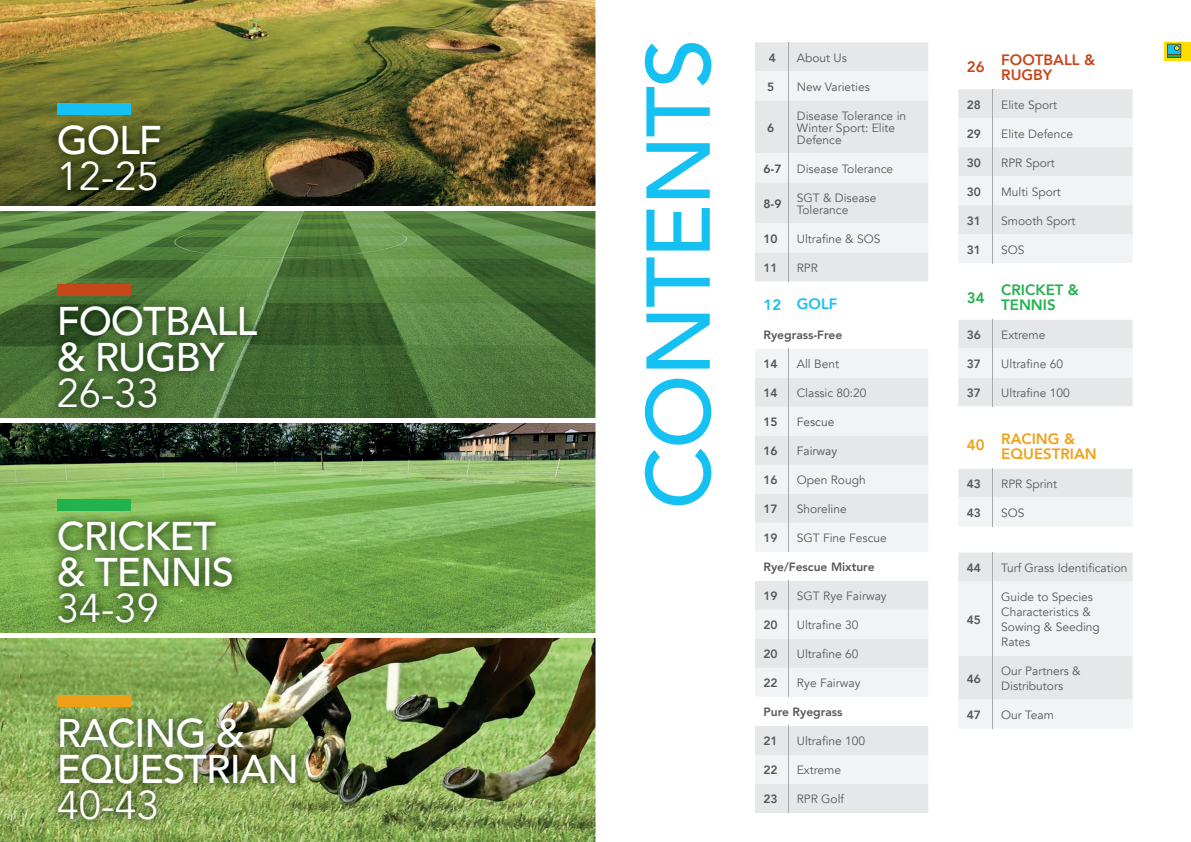
<style>
.page{position:relative;width:1191px;height:842px;background:#fff}
.page>*{position:absolute;margin:0;border:0;box-sizing:border-box;transform-origin:0 0}
.t1{font:500 89.4px "Avenir";letter-spacing:-.025em;color:#15c0f2}
.t2{font:500 40px/36px "Avenir";letter-spacing:-.025em;color:#fff}
.t3{font:40px "Avenir";color:#fff}
.t4{font:800 15px/15px "Avenir";color:#eea118}
.t5{font:800 15px/15px "Avenir";color:#c54619}
.t6{font:800 15px/15px "Avenir";color:#22b24e}
.t7{font:800 15px "Avenir";color:#15c0f2}
.t8{font:12px/15px "Avenir";color:#57585a}
.t9{font:800 12px "Avenir";color:#57585a}
.t10{font:800 12px "Avenir";color:#4f5252}
.t11{font:12px "Avenir";color:#4f5252}
</style>
<div class="page">
<img style="left:0;top:0;width:595px;height:842px">
<img style="left:47px;top:294px;width:221px;height:125px">
<img style="left:47px;top:113px;width:125px;height:90px">
<img style="left:47px;top:509px;width:196px;height:125px">
<div style="left:57px;top:103px;width:73px;height:11px;background:#15c0f2"></div>
<div style="left:57px;top:284px;width:73px;height:11px;background:#c54619"></div>
<div style="left:57px;top:499px;width:73px;height:11px;background:#22b24e"></div>
<div style="left:1164px;top:42px;width:27px;height:19px;background:#ffdc01"></div>
<svg style="left:1167px;top:44px;width:14px;height:14px"></svg>
<img style="left:47px;top:706px;width:260px;height:125px">
<div style="left:57px;top:695px;width:73px;height:11px;background:#eea118"></div>
<div style="left:755px;top:42px;width:173px;height:771px;background:#e6e7e9"></div>
<svg style="left:755px;top:71px;width:173px;height:713px"></svg>
<svg style="left:755px;top:320px;width:173px;height:406px"></svg>
<svg style="left:788px;top:349px;width:1px;height:203px"></svg>
<svg style="left:788px;top:581px;width:1px;height:116px"></svg>
<svg style="left:788px;top:726px;width:1px;height:87px"></svg>
<svg style="left:788px;top:42px;width:1px;height:58px"></svg>
<hr style="left:788px;top:100px;width:1px;height:53px;background:#a8a9ad">
<svg style="left:788px;top:153px;width:1px;height:29px"></svg>
<hr style="left:788px;top:182px;width:1px;height:41px;background:#a8a9ad">
<svg style="left:788px;top:223px;width:1px;height:58px"></svg>
<svg style="left:958px;top:469px;width:174px;height:259px;fill:#f2f3f4"></svg>
<hr style="left:992px;top:468px;width:1px;height:30px;background:#a8a9ad">
<svg style="left:992px;top:498px;width:1px;height:29px"></svg>
<svg style="left:992px;top:553px;width:1px;height:29px"></svg>
<hr style="left:992px;top:582px;width:1px;height:74px;background:#a8a9ad">
<hr style="left:992px;top:656px;width:1px;height:44px;background:#a8a9ad">
<svg style="left:992px;top:700px;width:1px;height:29px"></svg>
<svg style="left:958px;top:89px;width:174px;height:318px"></svg>
<hr style="left:0;top:206px;width:606px;height:4px;background:#fff">
<hr style="left:0;top:419px;width:606px;height:4px;background:#fff">
<hr style="left:0;top:634px;width:606px;height:4px;background:#fff">
<h2 class="t2" style="left:57px;top:120px;width:107px">GOLF</h2>
<h2 class="t3" style="left:57px;top:153px;width:104px">12-25</h2>
<h2 class="t2" style="left:57px;top:301px;width:202px">FOOTBALL &amp; RUGBY</h2>
<h2 class="t3" style="left:57px;top:370px;width:104px">26-33</h2>
<h2 class="t2" style="left:57px;top:516px;width:179px">CRICKET &amp; TENNIS</h2>
<h2 class="t3" style="left:57px;top:585px;width:104px">34-39</h2>
<h2 class="t2" style="left:57px;top:713px;width:244px">RACING &amp;<br>EQUESTRIAN</h2>
<h2 class="t3" style="left:57px;top:781px;width:104px">40-43</h2>
<h1 class="t1" style="left:601px;top:510px;width:473px;rotate:-90deg">CONTENTS</h1>
<p class="t9" style="left:769px;top:48px;width:9px">4</p>
<p class="t8" style="left:797px;top:50px;width:52px">About Us</p>
<p class="t9" style="left:767px;top:77px;width:9px">5</p>
<p class="t8" style="left:797px;top:79px;width:75px">New Varieties</p>
<p class="t10" style="left:767px;top:118px;width:9px">6</p>
<p class="t8" style="left:797px;top:110px;width:111px;line-height:12px">Disease Tolerance in<br>Winter Sport: Elite<br>Defence</p>
<p class="t10" style="left:763px;top:159px;width:19px">6-7</p>
<p class="t8" style="left:797px;top:161px;width:98px">Disease Tolerance</p>
<p class="t10" style="left:763px;top:194px;width:19px">8-9</p>
<p class="t8" style="left:797px;top:192px;width:81px;line-height:12px">SGT &amp; Disease<br>Tolerance</p>
<p class="t10" style="left:763px;top:229px;width:16px">10</p>
<p class="t8" style="left:797px;top:231px;width:85px">Ultrafine &amp; SOS</p>
<p class="t9" style="left:763px;top:258px;width:16px">11</p>
<p class="t8" style="left:797px;top:260px;width:23px">RPR</p>
<p class="t7" style="left:763px;top:292px;width:75px">12 GOLF</p>
<p class="t9" style="left:763px;top:326px;width:80px">Ryegrass-Free</p>
<p class="t9" style="left:763px;top:355px;width:16px">14</p>
<p class="t8" style="left:797px;top:357px;width:44px">All Bent</p>
<p class="t9" style="left:763px;top:384px;width:16px">14</p>
<p class="t8" style="left:797px;top:386px;width:71px">Classic 80:20</p>
<p class="t10" style="left:763px;top:413px;width:16px">15</p>
<p class="t11" style="left:797px;top:415px;width:39px">Fescue</p>
<p class="t10" style="left:763px;top:442px;width:16px">16</p>
<p class="t11" style="left:797px;top:444px;width:42px">Fairway</p>
<p class="t9" style="left:763px;top:471px;width:16px">16</p>
<p class="t8" style="left:797px;top:473px;width:70px">Open Rough</p>
<p class="t9" style="left:763px;top:500px;width:16px">17</p>
<p class="t8" style="left:797px;top:502px;width:52px">Shoreline</p>
<p class="t9" style="left:763px;top:529px;width:16px">19</p>
<p class="t8" style="left:797px;top:531px;width:92px">SGT Fine Fescue</p>
<p class="t9" style="left:763px;top:558px;width:113px">Rye/Fescue Mixture</p>
<p class="t9" style="left:763px;top:587px;width:16px">19</p>
<p class="t8" style="left:797px;top:589px;width:91px">SGT Rye Fairway</p>
<p class="t9" style="left:763px;top:616px;width:16px">20</p>
<p class="t8" style="left:797px;top:618px;width:63px">Ultrafine 30</p>
<p class="t9" style="left:763px;top:645px;width:16px">20</p>
<p class="t8" style="left:797px;top:647px;width:63px">Ultrafine 60</p>
<p class="t9" style="left:763px;top:674px;width:16px">22</p>
<p class="t8" style="left:797px;top:676px;width:65px">Rye Fairway</p>
<p class="t9" style="left:763px;top:703px;width:81px">Pure Ryegrass</p>
<p class="t9" style="left:763px;top:732px;width:16px">21</p>
<p class="t8" style="left:797px;top:734px;width:70px">Ultrafine 100</p>
<p class="t9" style="left:763px;top:761px;width:16px">22</p>
<p class="t8" style="left:797px;top:763px;width:46px">Extreme</p>
<p class="t9" style="left:763px;top:790px;width:16px">23</p>
<p class="t8" style="left:797px;top:792px;width:49px">RPR Golf</p>
<p class="t5" style="left:966px;top:59px;width:19px">26</p>
<p class="t5" style="left:1001px;top:52px;width:95px">FOOTBALL &amp;<br>RUGBY</p>
<p class="t9" style="left:966px;top:95px;width:16px">28</p>
<p class="t8" style="left:1001px;top:97px;width:57px">Elite Sport</p>
<p class="t9" style="left:966px;top:124px;width:16px">29</p>
<p class="t8" style="left:1001px;top:126px;width:73px">Elite Defence</p>
<p class="t9" style="left:966px;top:153px;width:16px">30</p>
<p class="t8" style="left:1001px;top:155px;width:55px">RPR Sport</p>
<p class="t9" style="left:966px;top:182px;width:16px">30</p>
<p class="t8" style="left:1001px;top:184px;width:61px">Multi Sport</p>
<p class="t9" style="left:966px;top:211px;width:16px">31</p>
<p class="t8" style="left:1001px;top:213px;width:76px">Smooth Sport</p>
<p class="t9" style="left:966px;top:240px;width:16px">31</p>
<p class="t8" style="left:1001px;top:242px;width:25px">SOS</p>
<p class="t6" style="left:966px;top:290px;width:19px">34</p>
<p class="t6" style="left:1001px;top:282px;width:79px">CRICKET &amp;<br>TENNIS</p>
<p class="t9" style="left:966px;top:325px;width:16px">36</p>
<p class="t8" style="left:1001px;top:328px;width:46px">Extreme</p>
<p class="t9" style="left:966px;top:354px;width:16px">37</p>
<p class="t8" style="left:1001px;top:357px;width:63px">Ultrafine 60</p>
<p class="t9" style="left:966px;top:383px;width:16px">37</p>
<p class="t8" style="left:1001px;top:386px;width:70px">Ultrafine 100</p>
<p class="t4" style="left:1001px;top:431px;width:97px;text-indent:-34px">40 RACING &amp;<br>EQUESTRIAN</p>
<p class="t9" style="left:966px;top:474px;width:16px">43</p>
<p class="t8" style="left:1001px;top:477px;width:57px">RPR Sprint</p>
<p class="t9" style="left:966px;top:503px;width:16px">43</p>
<p class="t8" style="left:1001px;top:506px;width:25px">SOS</p>
<p class="t9" style="left:966px;top:559px;width:16px">44</p>
<p class="t8" style="left:1001px;top:561px;width:128px">Turf Grass Identification</p>
<p class="t9" style="left:966px;top:610px;width:16px">45</p>
<p class="t8" style="left:1001px;top:590px;width:100px">Guide to Species<br>Characteristics &amp;<br>Sowing &amp; Seeding<br>Rates</p>
<p class="t9" style="left:966px;top:669px;width:16px">46</p>
<p class="t8" style="left:1001px;top:664px;width:81px">Our Partners &amp;<br>Distributors</p>
<p class="t9" style="left:966px;top:706px;width:16px">47</p>
<p class="t8" style="left:1001px;top:708px;width:54px">Our Team</p>
</div>
